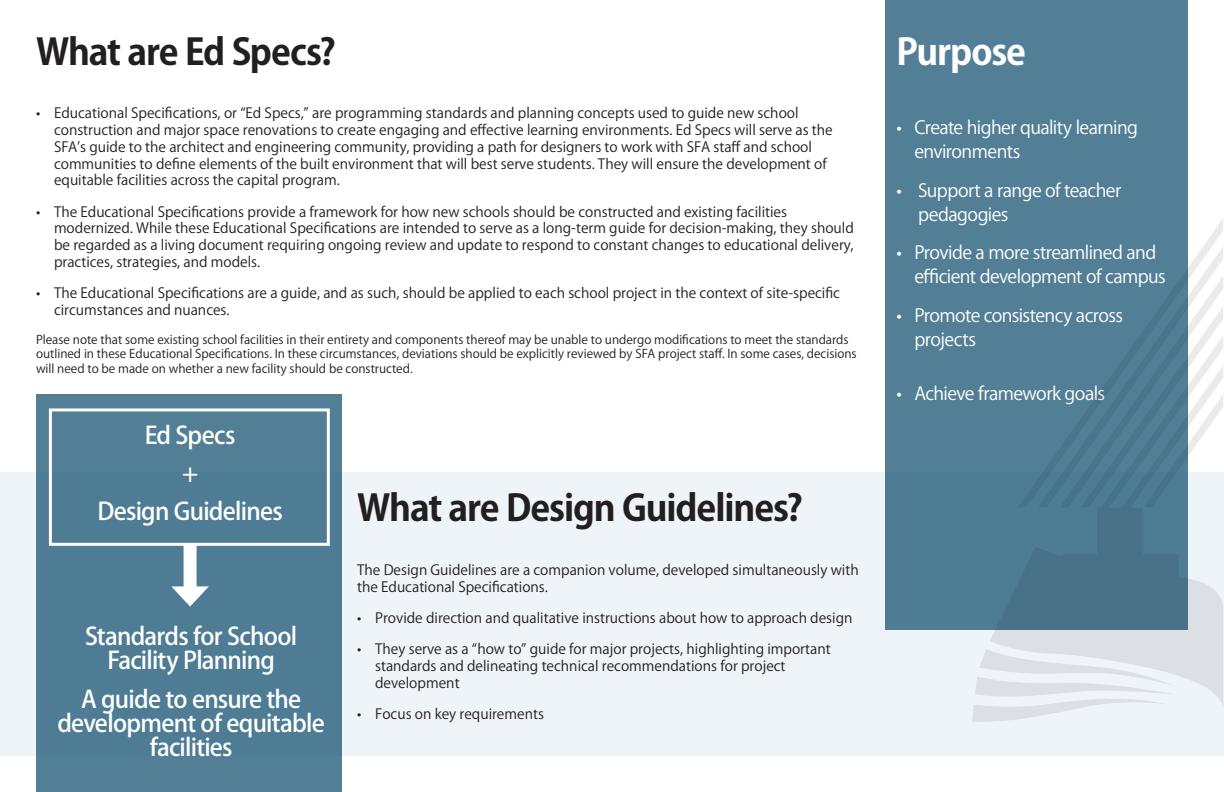
<style>
.page{position:relative;width:1224px;height:792px;background:#fff}
.page>*{position:absolute;margin:0;border:0;box-sizing:border-box;transform-origin:0 0}
.t1{font:700 36px "Koz Go Pr 6 N";letter-spacing:-.03em;color:#231f20}
.t2{font:700 36px "Koz Go Pr 6 N";letter-spacing:-.03em;color:#fff}
.t3{font:500 24px/24px "Koz Go Pr 6 N";letter-spacing:-.03em;color:#fff;text-align:center}
.t4{font:18px/24px "Koz Go Pr 6 N";letter-spacing:-.03em;color:#fff}
.t5{font:14px/16.8px "Koz Go Pr 6 N";color:#231f20}
.t6{font:12px/14.4px "Koz Go Pr 6 N";color:#231f20}
</style>
<div class="page">
<div style="left:0;top:472px;width:1224px;height:284px;background:#eff4f9"></div>
<div style="left:886px;top:0;width:302px;height:630px;background:linear-gradient(to right,#517f96,#4f7b92)"></div>
<div style="left:36px;top:394px;width:306px;height:398px;background:#4e7c94"></div>
<div style="left:184px;top:545px;width:13px;height:49px;background:#fff"></div>
<svg style="left:171px;top:586px;width:38px;height:21px"></svg>
<div style="left:49px;top:408px;width:281px;height:138px;border:3px solid #fff"></div>
<p class="t1" style="left:36px;top:31px;width:302px">What are Ed Specs?</p>
<p class="t5" style="left:54px;top:105px;width:780px;text-indent:-18px">• Educational Specifications, or “Ed Specs,” are programming standards and planning concepts used to guide new school construction and major space renovations to create engaging and effective learning environments. Ed Specs will serve as the SFA’s guide to the architect and engineering community, providing a path for designers to work with SFA staff and school communities to define elements of the built environment that will best serve students. They will ensure the development of equitable facilities across the capital program.</p>
<p class="t5" style="left:54px;top:203px;width:801px;text-indent:-18px">• The Educational Specifications provide a framework for how new schools should be constructed and existing facilities modernized. While these Educational Specifications are intended to serve as a long-term guide for decision-making, they should be regarded as a living document requiring ongoing review and update to respond to constant changes to educational delivery, practices, strategies, and models.</p>
<p class="t5" style="left:54px;top:285px;width:788px;text-indent:-18px">• The Educational Specifications are a guide, and as such, should be applied to each school project in the context of site-specific circumstances and nuances.</p>
<p class="t6" style="left:36px;top:333px;width:822px">Please note that some existing school facilities in their entirety and components thereof may be unable to undergo modifications to meet the standards outlined in these Educational Specifications. In these circumstances, deviations should be explicitly reviewed by SFA project staff. In some cases, decisions will need to be made on whether a new facility should be constructed.</p>
<p class="t3" style="left:145px;top:423px;width:92px">Ed Specs</p>
<p class="t3" style="left:182px;top:462px;width:18px">+</p>
<p class="t3" style="left:98px;top:500px;width:187px">Design Guidelines</p>
<p class="t3" style="left:85px;top:625px;width:214px">Standards for School<br>Facility Planning</p>
<p class="t3" style="left:57px;top:688px;width:269px">A guide to ensure the development of equitable facilities</p>
<p class="t1" style="left:357px;top:488px;width:447px">What are Design Guidelines?</p>
<p class="t5" style="left:357px;top:562px;width:503px">The Design Guidelines are a companion volume, developed simultaneously with the Educational Specifications.</p>
<p class="t5" style="left:357px;top:610px;width:497px">• Provide direction and qualitative instructions about how to approach design</p>
<p class="t5" style="left:375px;top:641px;width:457px;text-indent:-18px">• They serve as a “how to” guide for major projects, highlighting important standards and delineating technical recommendations for project development</p>
<p class="t5" style="left:357px;top:706px;width:188px">• Focus on key requirements</p>
<p class="t2" style="left:896px;top:31px;width:131px">Purpose</p>
<p class="t4" style="left:914px;top:116px;width:225px;text-indent:-18px">• Create higher quality learning environments</p>
<p class="t4" style="left:918px;top:179px;width:205px;text-indent:-22px">• Support a range of teacher pedagogies</p>
<p class="t4" style="left:914px;top:241px;width:253px;text-indent:-18px">• Provide a more streamlined and efficient development of campus</p>
<p class="t4" style="left:914px;top:303px;width:210px;text-indent:-18px">• Promote consistency across projects</p>
<p class="t4" style="left:896px;top:382px;width:210px">• Achieve framework goals</p>
</div>
